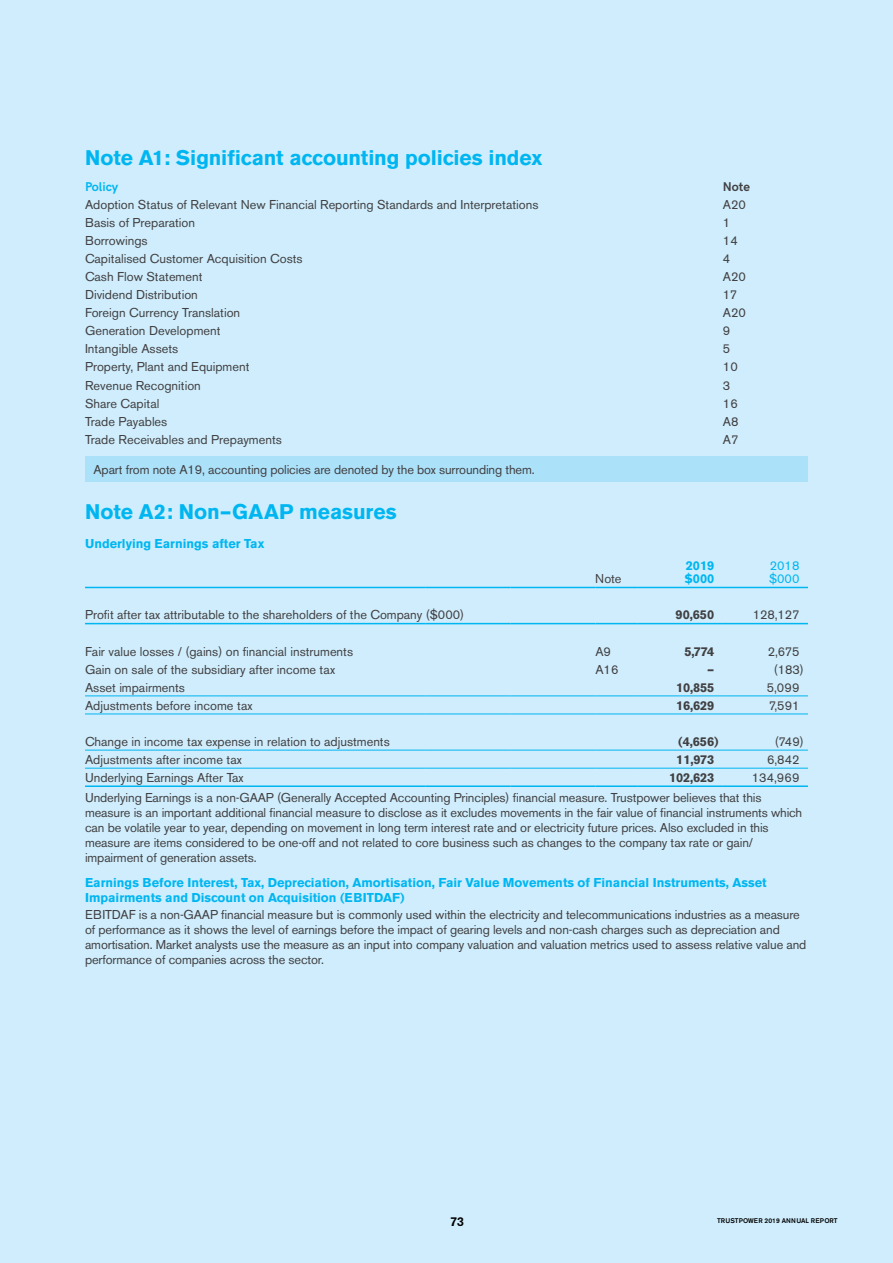
<style>
.page{position:relative;width:893px;height:1263px;background:#cfedfc}
.page>*{position:absolute;margin:0;border:0;box-sizing:border-box;transform-origin:0 0}
.t1{font:700 21px "Akzidenz Grotesk BE";letter-spacing:-.005em;color:#00b6f1}
.t2{font:12.75px/15px "Akzidenz Grotesk BE";letter-spacing:-.01em;color:#414042}
.t3{font:700 12.75px/13.5px "Akzidenz Grotesk BE";color:#00b6f1}
.t4{font:700 12.75px "Akzidenz Grotesk BE";letter-spacing:-.01em;color:#414042}
.t5{font:12.75px/13.5px "Akzidenz Grotesk BE";color:#00b6f1}
.t6{font:700 12.75px "HK Grotesk";color:#00b6f1}
.t7{font:700 12.75px "HK Grotesk";color:#414042}
.t8{font:500 12.75px "Akzidenz Grotesk BE";color:#000}
.t9{font:500 6.75px "Akzidenz Grotesk BE";letter-spacing:.01em;color:#000}
</style>
<div class="page">
<div style="left:85px;top:456px;width:723px;height:25px;background:#ace1fa"></div>
<hr style="left:85px;top:587px;width:340px;height:1px;background:#00b6f1">
<hr style="left:425px;top:587px;width:85px;height:1px;background:#00b6f1">
<hr style="left:510px;top:587px;width:85px;height:1px;background:#00b6f1">
<hr style="left:595px;top:587px;width:43px;height:1px;background:#00b6f1">
<hr style="left:638px;top:587px;width:85px;height:1px;background:#00b6f1">
<hr style="left:723px;top:587px;width:85px;height:1px;background:#00b6f1">
<hr style="left:85px;top:623px;width:340px;height:1px;background:#00b6f1">
<hr style="left:425px;top:623px;width:85px;height:1px;background:#00b6f1">
<hr style="left:510px;top:623px;width:85px;height:1px;background:#00b6f1">
<hr style="left:595px;top:623px;width:43px;height:1px;background:#00b6f1">
<hr style="left:638px;top:623px;width:85px;height:1px;background:#00b6f1">
<hr style="left:723px;top:623px;width:85px;height:1px;background:#00b6f1">
<hr style="left:85px;top:696px;width:340px;height:1px;background:#00b6f1">
<hr style="left:425px;top:696px;width:85px;height:1px;background:#00b6f1">
<hr style="left:510px;top:696px;width:85px;height:1px;background:#00b6f1">
<hr style="left:595px;top:696px;width:43px;height:1px;background:#00b6f1">
<hr style="left:638px;top:696px;width:85px;height:1px;background:#00b6f1">
<hr style="left:723px;top:696px;width:85px;height:1px;background:#00b6f1">
<hr style="left:85px;top:714px;width:340px;height:1px;background:#00b6f1">
<hr style="left:425px;top:714px;width:85px;height:1px;background:#00b6f1">
<hr style="left:510px;top:714px;width:85px;height:1px;background:#00b6f1">
<hr style="left:595px;top:714px;width:43px;height:1px;background:#00b6f1">
<hr style="left:638px;top:714px;width:85px;height:1px;background:#00b6f1">
<hr style="left:723px;top:714px;width:85px;height:1px;background:#00b6f1">
<hr style="left:85px;top:750px;width:340px;height:1px;background:#00b6f1">
<hr style="left:425px;top:750px;width:85px;height:1px;background:#00b6f1">
<hr style="left:510px;top:750px;width:85px;height:1px;background:#00b6f1">
<hr style="left:595px;top:750px;width:43px;height:1px;background:#00b6f1">
<hr style="left:638px;top:750px;width:85px;height:1px;background:#00b6f1">
<hr style="left:723px;top:750px;width:85px;height:1px;background:#00b6f1">
<hr style="left:85px;top:768px;width:340px;height:1px;background:#00b6f1">
<hr style="left:425px;top:768px;width:85px;height:1px;background:#00b6f1">
<hr style="left:510px;top:768px;width:85px;height:1px;background:#00b6f1">
<hr style="left:595px;top:768px;width:43px;height:1px;background:#00b6f1">
<hr style="left:638px;top:768px;width:85px;height:1px;background:#00b6f1">
<hr style="left:723px;top:768px;width:85px;height:1px;background:#00b6f1">
<hr style="left:85px;top:785px;width:340px;height:2px;background:#00b6f1">
<hr style="left:425px;top:785px;width:85px;height:2px;background:#00b6f1">
<hr style="left:510px;top:785px;width:85px;height:2px;background:#00b6f1">
<hr style="left:595px;top:785px;width:43px;height:2px;background:#00b6f1">
<hr style="left:638px;top:785px;width:85px;height:2px;background:#00b6f1">
<hr style="left:723px;top:785px;width:85px;height:2px;background:#00b6f1">
<h1 class="t1" style="left:85px;top:145px;width:459px">Note A1: Significant accounting policies index</h1>
<p class="t6" style="left:85px;top:177px;width:35px">Policy</p>
<p class="t7" style="left:723px;top:177px;width:29px">Note</p>
<p class="t2" style="left:85px;top:197px;width:455px">Adoption Status of Relevant New Financial Reporting Standards and Interpretations</p>
<p class="t2" style="left:723px;top:197px;width:25px">A20</p>
<p class="t2" style="left:85px;top:215px;width:111px">Basis of Preparation</p>
<p class="t2" style="left:723px;top:215px;width:9px">1</p>
<p class="t2" style="left:85px;top:233px;width:64px">Borrowings</p>
<p class="t2" style="left:723px;top:233px;width:16px">14</p>
<p class="t2" style="left:85px;top:251px;width:219px">Capitalised Customer Acquisition Costs</p>
<p class="t2" style="left:723px;top:251px;width:9px">4</p>
<p class="t2" style="left:85px;top:269px;width:119px">Cash Flow Statement</p>
<p class="t2" style="left:723px;top:269px;width:25px">A20</p>
<p class="t2" style="left:85px;top:287px;width:114px">Dividend Distribution</p>
<p class="t2" style="left:723px;top:287px;width:16px">17</p>
<p class="t2" style="left:85px;top:305px;width:157px">Foreign Currency Translation</p>
<p class="t2" style="left:723px;top:305px;width:25px">A20</p>
<p class="t2" style="left:85px;top:323px;width:137px">Generation Development</p>
<p class="t2" style="left:723px;top:323px;width:9px">9</p>
<p class="t2" style="left:85px;top:341px;width:95px">Intangible Assets</p>
<p class="t2" style="left:723px;top:341px;width:9px">5</p>
<p class="t2" style="left:85px;top:360px;width:166px">Property, Plant and Equipment</p>
<p class="t2" style="left:723px;top:360px;width:16px">10</p>
<p class="t2" style="left:85px;top:378px;width:117px">Revenue Recognition</p>
<p class="t2" style="left:723px;top:378px;width:9px">3</p>
<p class="t2" style="left:85px;top:396px;width:76px">Share Capital</p>
<p class="t2" style="left:723px;top:396px;width:16px">16</p>
<p class="t2" style="left:85px;top:414px;width:84px">Trade Payables</p>
<p class="t2" style="left:723px;top:414px;width:17px">A8</p>
<p class="t2" style="left:85px;top:432px;width:198px">Trade Receivables and Prepayments</p>
<p class="t2" style="left:723px;top:432px;width:17px">A7</p>
<p class="t2" style="left:94px;top:462px;width:443px">Apart from note A19, accounting policies are denoted by the box surrounding them.</p>
<h1 class="t1" style="left:85px;top:500px;width:313px">Note A2: Non–GAAP measures</h1>
<p class="t3" style="left:85px;top:537px;width:181px">Underlying Earnings after Tax</p>
<p class="t2" style="left:595px;top:571px;width:28px">Note</p>
<p class="t3" style="left:684px;top:559px;width:32px">2019 $000</p>
<p class="t5" style="left:769px;top:558px;width:32px">2018 $000</p>
<p class="t2" style="left:85px;top:607px;width:381px">Profit after tax attributable to the shareholders of the Company ($000)</p>
<p class="t4" style="left:675px;top:607px;width:40px">90,650</p>
<p class="t2" style="left:753px;top:607px;width:48px">128,127</p>
<p class="t2" style="left:85px;top:644px;width:270px">Fair value losses / (gains) on financial instruments</p>
<p class="t2" style="left:595px;top:644px;width:17px">A9</p>
<p class="t4" style="left:684px;top:644px;width:32px">5,774</p>
<p class="t2" style="left:768px;top:644px;width:33px">2,675</p>
<p class="t2" style="left:85px;top:662px;width:251px">Gain on sale of the subsidiary after income tax</p>
<p class="t2" style="left:595px;top:662px;width:25px">A16</p>
<p class="t4" style="left:707px;top:662px;width:9px">–</p>
<p class="t2" style="left:774px;top:662px;width:31px">(183)</p>
<p class="t2" style="left:85px;top:680px;width:101px">Asset impairments</p>
<p class="t4" style="left:676px;top:680px;width:40px">10,855</p>
<p class="t2" style="left:767px;top:680px;width:34px">5,099</p>
<p class="t2" style="left:85px;top:698px;width:169px">Adjustments before income tax</p>
<p class="t4" style="left:676px;top:698px;width:40px">16,629</p>
<p class="t2" style="left:769px;top:698px;width:32px">7,591</p>
<p class="t2" style="left:85px;top:734px;width:306px">Change in income tax expense in relation to adjustments</p>
<p class="t4" style="left:678px;top:734px;width:42px">(4,656)</p>
<p class="t2" style="left:775px;top:734px;width:30px">(749)</p>
<p class="t2" style="left:85px;top:752px;width:158px">Adjustments after income tax</p>
<p class="t4" style="left:676px;top:752px;width:40px">11,973</p>
<p class="t2" style="left:767px;top:752px;width:34px">6,842</p>
<p class="t2" style="left:85px;top:770px;width:160px">Underlying Earnings After Tax</p>
<p class="t4" style="left:669px;top:770px;width:47px">102,623</p>
<p class="t2" style="left:85px;top:767px;width:716px;line-height:20.4px;text-indent:667px">134,969<br>Underlying Earnings is a non-GAAP (Generally Accepted Accounting Principles) financial measure. Trustpower believes that this</p>
<p class="t2" style="left:85px;top:805px;width:719px">measure is an important additional financial measure to disclose as it excludes movements in the fair value of financial instruments which can be volatile year to year, depending on movement in long term interest rate and or electricity future prices. Also excluded in this measure are items considered to be one-off and not related to core business such as changes to the company tax rate or gain/ impairment of generation assets.</p>
<p class="t3" style="left:85px;top:874px;width:683px;line-height:15.8px">Earnings Before Interest, Tax, Depreciation, Amortisation, Fair Value Movements of Financial Instruments, Asset<br>Impairments and Discount on Acquisition (EBITDAF)</p>
<p class="t2" style="left:85px;top:907px;width:723px">EBITDAF is a non-GAAP financial measure but is commonly used within the electricity and telecommunications industries as a measure of performance as it shows the level of earnings before the impact of gearing levels and non-cash charges such as depreciation and amortisation. Market analysts use the measure as an input into company valuation and valuation metrics used to assess relative value and performance of companies across the sector.</p>
<p class="t8" style="left:450px;top:1214px;width:15px">73</p>
<p class="t9" style="left:717px;top:1216px;width:122px">TRUSTPOWER 2019 ANNUAL REPORT</p>
</div>
